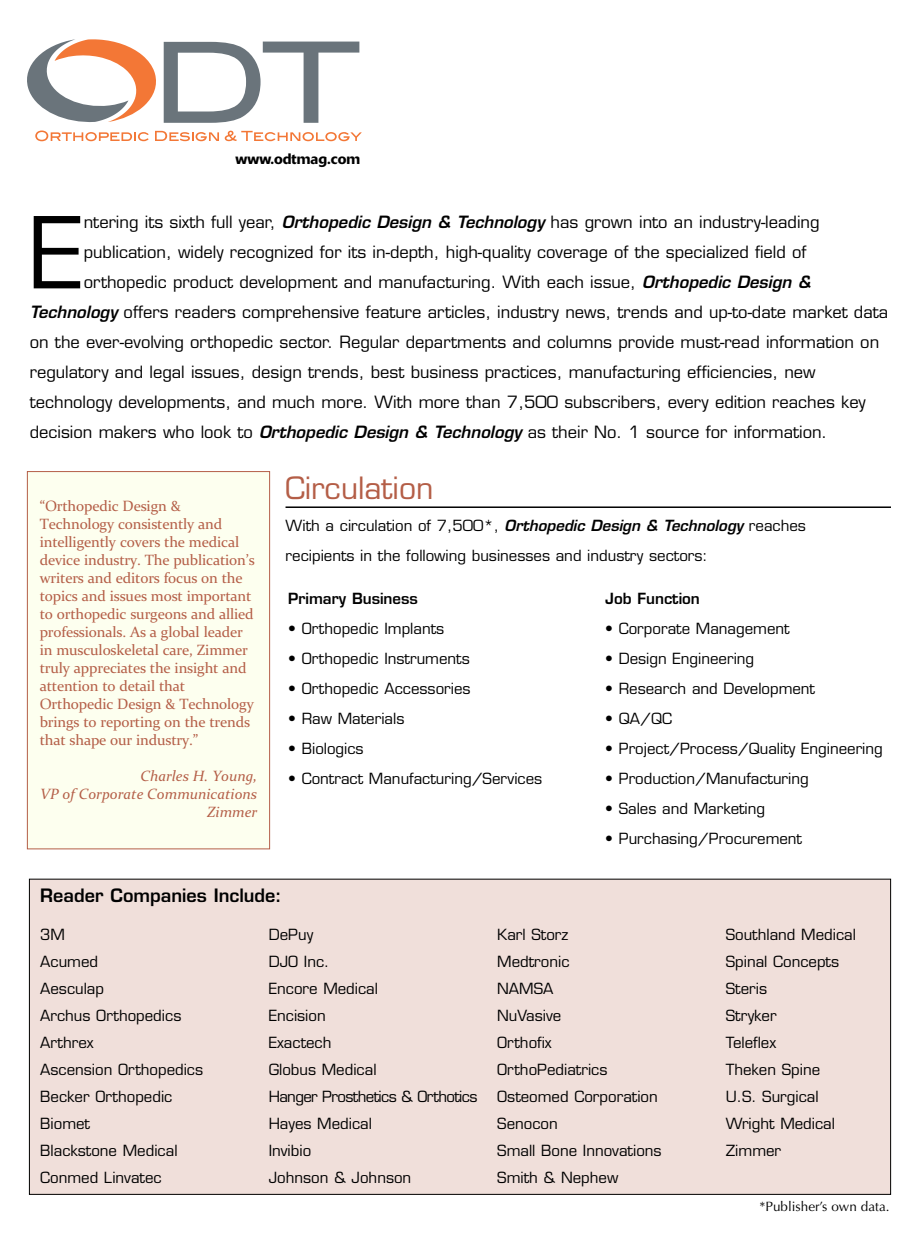
<style>
.page{position:relative;width:918px;height:1242px;background:#fff}
.page>*{position:absolute;margin:0;border:0;box-sizing:border-box;transform-origin:0 0}
.t1{font:96.45px "Eurostile LT Std";color:#000}
.t2{font:30px "Eurostile LT Std";color:#b45e47}
.t3{font:600 18px "Eurostile LT Std";color:#000}
.t4{font:16.5px "Eurostile LT Std";color:#000}
.t5{font:15px/27px "Eurostile LT Std";color:#000}
.t6{font:15px/18px "Constantia";letter-spacing:-.01em;color:#b45e47}
.t7{font:italic 15px/18px "Constantia";color:#b45e47;text-align:right}
.t8{font:600 15px "Eurostile LT Std";color:#000}
.t9{font:500 15px "Delta";color:#000}
.t10{font:13.5px "Optima LT Std";color:#000}
.s1{font-weight:600;font-style:italic}
</style>
<div class="page">
<svg style="left:27px;top:39px;width:129px;height:84px"></svg>
<svg style="left:164px;top:42px;width:195px;height:81px"></svg>
<svg style="left:35px;top:131px;width:114px;height:10px"></svg>
<svg style="left:155px;top:131px;width:64px;height:10px"></svg>
<svg style="left:225px;top:131px;width:137px;height:10px"></svg>
<div style="left:29px;top:879px;width:862px;height:315px;background:#f0dfda"></div>
<hr style="left:286px;top:506px;width:605px;height:2px;background:#000">
<div style="left:28px;top:472px;width:241px;height:377px;background:#fdffef"></div>
<div style="left:27px;top:471px;width:243px;height:378px;border:1px solid #b45e47"></div>
<p class="t9" style="left:236px;top:153px;width:126px">www.odtmag.com</p>
<h1 class="t1" style="left:30px;top:216px;width:56px">E</h1>
<p class="t4" style="left:84px;top:216px;width:737px">ntering its sixth full year, <span class="s1">Orthopedic Design &amp; Technology</span> has grown into an industry-leading</p>
<p class="t4" style="left:84px;top:246px;width:724px">publication, widely recognized for its in-depth, high-quality coverage of the specialized field of</p>
<p class="t4" style="left:84px;top:276px;width:728px">orthopedic product development and manufacturing. With each issue, <span class="s1">Orthopedic Design &amp;</span></p>
<p class="t4" style="left:30px;top:306px;width:860px"><span class="s1">Technology</span> offers readers comprehensive feature articles, industry news, trends and up-to-date market data</p>
<p class="t4" style="left:30px;top:336px;width:851px">on the ever-evolving orthopedic sector. Regular departments and columns provide must-read information on</p>
<p class="t4" style="left:30px;top:366px;width:788px">regulatory and legal issues, design trends, best business practices, manufacturing efficiencies, new</p>
<p class="t4" style="left:30px;top:396px;width:838px">technology developments, and much more. With more than 7,500 subscribers, every edition reaches key</p>
<p class="t4" style="left:30px;top:426px;width:799px">decision makers who look to <span class="s1">Orthopedic Design &amp; Technology</span> as their No. 1 source for information.</p>
<p class="t6" style="left:40px;top:497px;width:217px">“Orthopedic Design &amp;<br>Technology consistently and intelligently covers the medical device industry. The publication’s writers and editors focus on the topics and issues most important to orthopedic surgeons and allied professionals. As a global leader in musculoskeletal care, Zimmer truly appreciates the insight and attention to detail that<br>Orthopedic Design &amp; Technology brings to reporting on the trends that shape our industry.”</p>
<p class="t7" style="left:40px;top:767px;width:219px">Charles H. Young,<br>VP of Corporate Communications<br>Zimmer</p>
<h2 class="t2" style="left:285px;top:476px;width:150px">Circulation</h2>
<p class="t5" style="left:286px;top:512px;width:522px;line-height:30px">With a circulation of 7,500*, <span class="s1">Orthopedic Design &amp; Technology</span> reaches recipients in the following businesses and industry sectors:</p>
<p class="t8" style="left:288px;top:593px;width:131px">Primary Business</p>
<p class="t5" style="left:288px;top:617px;width:158px">• Orthopedic Implants</p>
<p class="t5" style="left:288px;top:647px;width:183px">• Orthopedic Instruments</p>
<p class="t5" style="left:288px;top:677px;width:184px">• Orthopedic Accessories</p>
<p class="t5" style="left:288px;top:707px;width:118px">• Raw Materials</p>
<p class="t5" style="left:288px;top:737px;width:77px">• Biologics</p>
<p class="t5" style="left:288px;top:767px;width:256px">• Contract Manufacturing/Services</p>
<p class="t8" style="left:605px;top:593px;width:96px">Job Function</p>
<p class="t5" style="left:605px;top:617px;width:186px">• Corporate Management</p>
<p class="t5" style="left:605px;top:647px;width:150px">• Design Engineering</p>
<p class="t5" style="left:605px;top:677px;width:211px">• Research and Development</p>
<p class="t5" style="left:605px;top:707px;width:68px">• QA/QC</p>
<p class="t5" style="left:605px;top:737px;width:279px">• Project/Process/Quality Engineering</p>
<p class="t5" style="left:605px;top:767px;width:205px">• Production/Manufacturing</p>
<p class="t5" style="left:605px;top:797px;width:161px">• Sales and Marketing</p>
<p class="t5" style="left:605px;top:827px;width:198px">• Purchasing/Procurement</p>
<p class="t3" style="left:40px;top:888px;width:243px">Reader Companies Include:</p>
<p class="t5" style="left:40px;top:923px;width:165px">3M<br>Acumed<br>Aesculap<br>Archus Orthopedics<br>Arthrex<br>Ascension Orthopedics<br>Becker Orthopedic<br>Biomet<br>Blackstone Medical<br>Conmed Linvatec</p>
<p class="t5" style="left:269px;top:923px;width:210px">DePuy<br>DJO Inc.<br>Encore Medical<br>Encision<br>Exactech<br>Globus Medical<br>Hanger Prosthetics &amp; Orthotics<br>Hayes Medical<br>Invibio<br>Johnson &amp; Johnson</p>
<p class="t5" style="left:497px;top:923px;width:166px">Karl Storz<br>Medtronic<br>NAMSA<br>NuVasive<br>Orthofix<br>OrthoPediatrics<br>Osteomed Corporation<br>Senocon<br>Small Bone Innovations<br>Smith &amp; Nephew</p>
<p class="t5" style="left:726px;top:923px;width:132px">Southland Medical<br>Spinal Concepts<br>Steris<br>Stryker<br>Teleflex<br>Theken Spine<br>U.S. Surgical<br>Wright Medical<br>Zimmer</p>
<p class="t10" style="left:760px;top:1201px;width:131px">*Publisher’s own data.</p>
</div>
